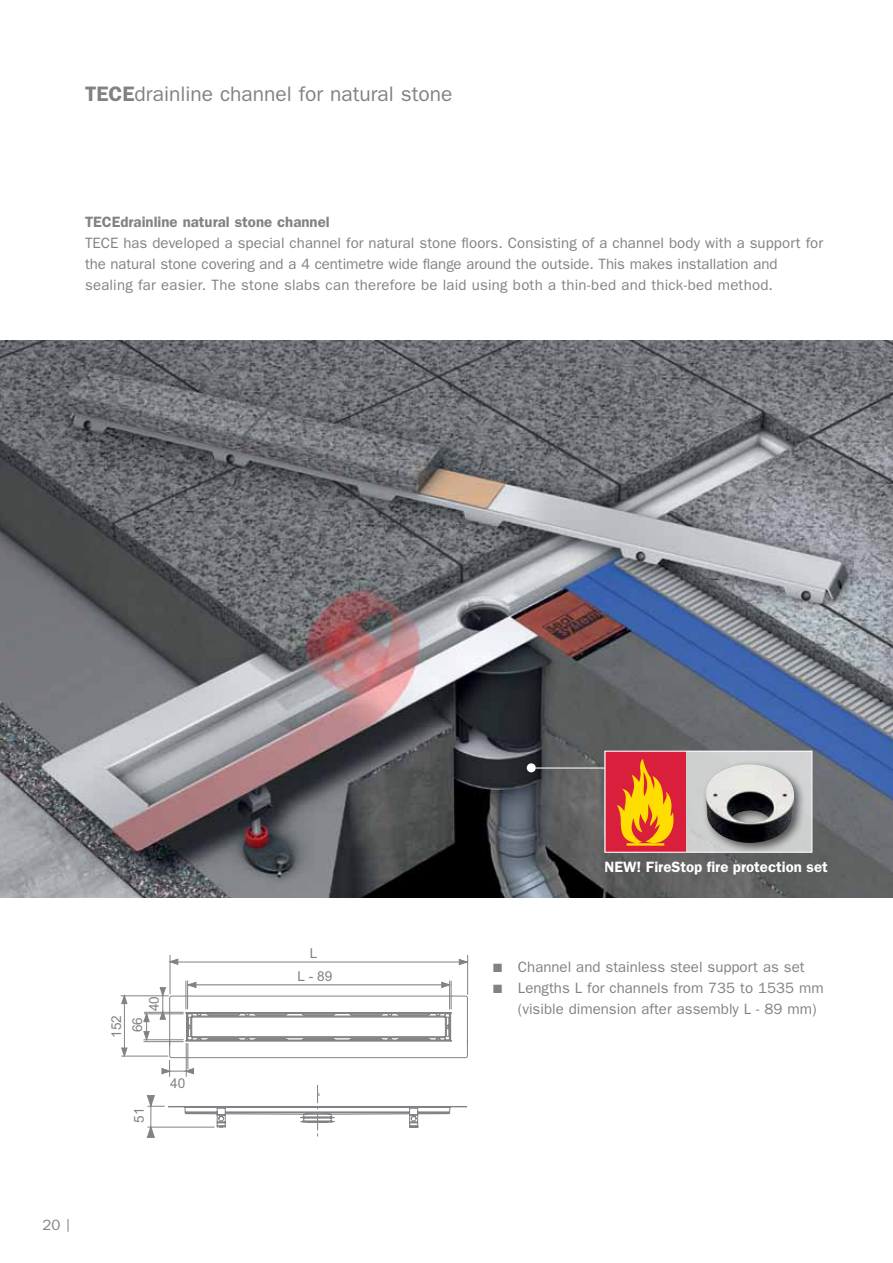
<style>
.page{position:relative;width:893px;height:1263px;background:#fff}
.page>*{position:absolute;margin:0;border:0;box-sizing:border-box;transform-origin:0 0}
.t1{font:21px "Franklin Gothic";color:#808285}
.t2{font:15px/21px "Franklin Gothic";color:#808285}
.t3{font:600 15px "Franklin Gothic";color:#808285}
.t4{font:600 15px "Franklin Gothic";color:#fff}
.t5{font:13.65px "Arial";color:#808285}
.s1{font-weight:600}
</style>
<div class="page">
<img style="left:0;top:340px;width:893px;height:557px">
<svg style="left:122px;top:1048px;width:5px;height:8px"></svg>
<svg style="left:122px;top:996px;width:5px;height:8px"></svg>
<hr style="left:170px;top:955px;width:1px;height:39px;background:#808285">
<hr style="left:121px;top:1056px;width:47px;height:1px;background:#808285">
<hr style="left:124px;top:997px;width:1px;height:58px;background:#808285">
<hr style="left:467px;top:955px;width:1px;height:40px;background:#808285">
<hr style="left:121px;top:995px;width:48px;height:1px;background:#808285">
<svg style="left:144px;top:959px;width:324px;height:118px"></svg>
<hr style="left:536px;top:767px;width:69px;height:1px;background:#fff">
<svg style="left:147px;top:1085px;width:320px;height:52px"></svg>
<div style="left:605px;top:751px;width:207px;height:101px;background:#cecfcf"></div>
<div style="left:701px;top:760px;width:105px;height:95px;background:#000;opacity:.6"></div>
<img style="left:704px;top:765px;width:91px;height:78px">
<svg style="left:606px;top:753px;width:80px;height:98px;background:#e5582a"></svg>
<div style="left:604px;top:751px;width:208px;height:102px;border:1px solid #fff"></div>
<div style="left:527px;top:763px;width:9px;height:9px;background:#fff;border-radius:50%"></div>
<svg style="left:68px;top:1219px;width:1px;height:13px"></svg>
<h1 class="t1" style="left:85px;top:82px;width:369px"><span class="s1">TECE</span>drainline channel for natural stone</h1>
<p class="t3" style="left:85px;top:213px;width:246px">TECEdrainline natural stone channel</p>
<p class="t2" style="left:85px;top:232px;width:740px">TECE has developed a special channel for natural stone floors. Consisting of a channel body with a support for the natural stone covering and a 4 centimetre wide flange around the outside. This makes installation and sealing far easier. The stone slabs can therefore be laid using both a thin-bed and thick-bed method.</p>
<p class="t2" style="left:43px;top:1214px;width:19px">20</p>
<p class="t5" style="left:106px;top:1029px;width:24px;rotate:-90deg">152</p>
<p class="t5" style="left:107px;top:1037px;width:24px;rotate:-90deg">152</p>
<p class="t5" style="left:144px;top:1003px;width:17px;rotate:-90deg">40</p>
<p class="t5" style="left:145px;top:1011px;width:17px;rotate:-90deg">40</p>
<p class="t5" style="left:127px;top:1032px;width:25px;rotate:-90deg">666</p>
<p class="t5" style="left:130px;top:1123px;width:17px;rotate:-90deg">51</p>
<p class="t5" style="left:131px;top:1131px;width:17px;rotate:-90deg">51</p>
<p class="t5" style="left:169px;top:1066px;width:17px">40</p>
<p class="t5" style="left:170px;top:1075px;width:17px">40</p>
<p class="t5" style="left:308px;top:936px;width:9px">L</p>
<p class="t5" style="left:310px;top:944px;width:9px">L</p>
<p class="t5" style="left:296px;top:959px;width:36px">L - 89</p>
<p class="t5" style="left:297px;top:967px;width:36px">L - 89</p>
<p class="t4" style="left:604px;top:858px;width:225px">New! FireStop fire protection set</p>
<p class="t2" style="left:493px;top:957px;width:313px">■ Channel and stainless steel support as set</p>
<p class="t2" style="left:518px;top:978px;width:307px;text-indent:-25px">■ Lengths L for channels from 735 to 1535 mm (visible dimension after assembly L - 89 mm)</p>
</div>
